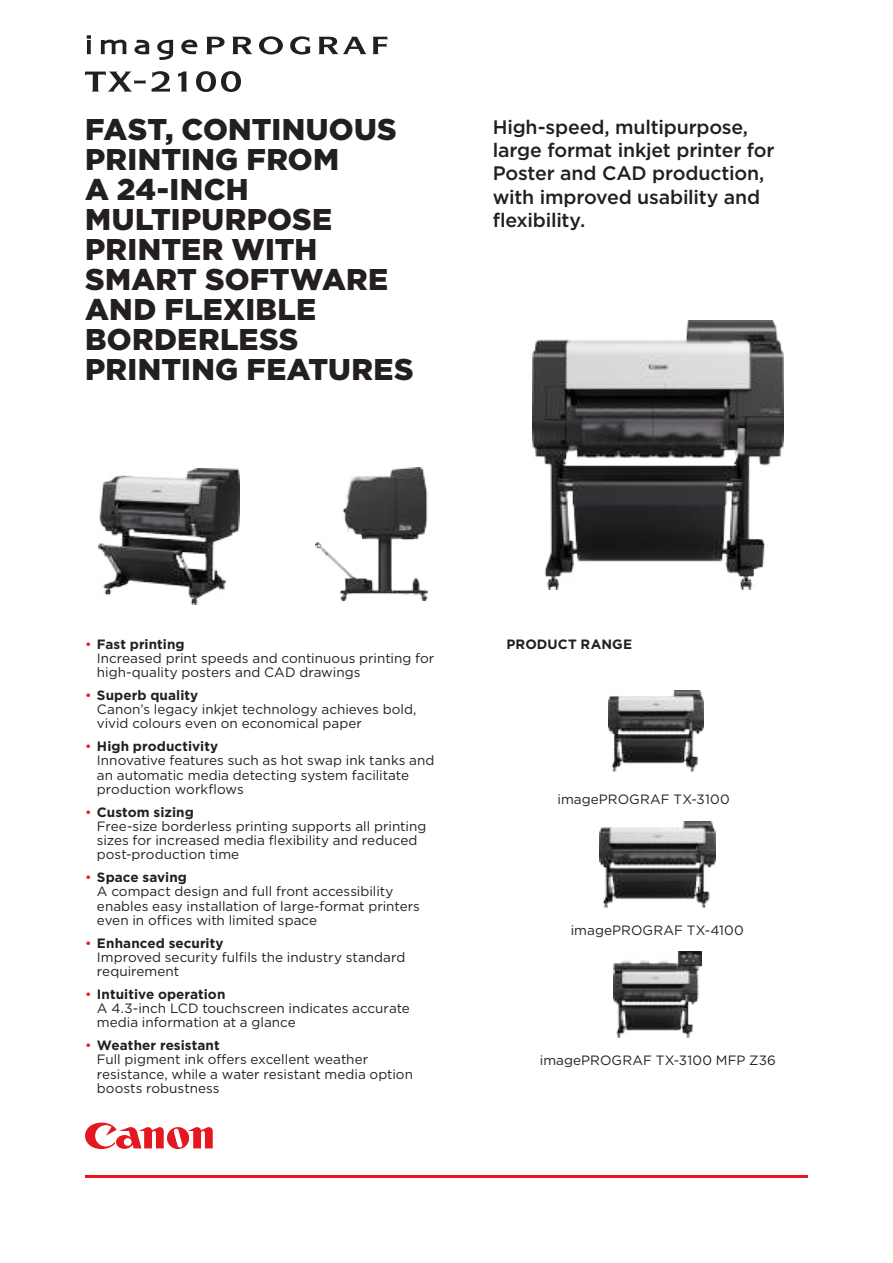
<style>
.page{position:relative;width:893px;height:1263px;background:#fff}
.page>*{position:absolute;margin:0;border:0;box-sizing:border-box;transform-origin:0 0}
.t1{font:900 30px/30px "Gotham";letter-spacing:.01em;color:#241f1f}
.t2{font:500 19.5px/23.4px "Gotham";letter-spacing:-.01em;color:#241f1f}
.t3{font:13.5px/14.2px "Gotham";color:#241f1f}
.t4{font:700 13.5px "Gotham";letter-spacing:.01em;color:#241f1f}
.s1{color:#e51720}
.s2{font-weight:700}
</style>
<div class="page">
<svg style="left:85px;top:1122px;width:128px;height:28px"></svg>
<hr style="left:85px;top:1175px;width:723px;height:3px;background:#e51720">
<img style="left:609px;top:690px;width:95px;height:82px">
<img style="left:532px;top:320px;width:251px;height:269px">
<img style="left:99px;top:468px;width:140px;height:137px">
<img style="left:600px;top:821px;width:116px;height:86px">
<img style="left:614px;top:951px;width:88px;height:87px">
<img style="left:315px;top:467px;width:113px;height:134px">
<svg style="left:206px;top:37px;width:19px;height:17px"></svg>
<svg style="left:232px;top:37px;width:20px;height:17px"></svg>
<svg style="left:259px;top:36px;width:24px;height:18px"></svg>
<svg style="left:290px;top:36px;width:21px;height:19px"></svg>
<svg style="left:318px;top:37px;width:69px;height:17px"></svg>
<svg style="left:87px;top:35px;width:4px;height:19px"></svg>
<svg style="left:101px;top:40px;width:25px;height:14px"></svg>
<svg style="left:134px;top:40px;width:15px;height:14px"></svg>
<svg style="left:157px;top:40px;width:16px;height:20px"></svg>
<svg style="left:181px;top:40px;width:16px;height:14px"></svg>
<svg style="left:85px;top:72px;width:61px;height:20px"></svg>
<svg style="left:152px;top:71px;width:18px;height:21px"></svg>
<svg style="left:178px;top:71px;width:9px;height:21px"></svg>
<svg style="left:196px;top:71px;width:45px;height:21px"></svg>
<h1 class="t1" style="left:85px;top:114px;width:330px">FAST, CONTINUOUS<br>PRINTING FROM<br>A 24-INCH<br>MULTIPURPOSE<br>PRINTER WITH<br>SMART SOFTWARE<br>AND FLEXIBLE<br>BORDERLESS<br>PRINTING FEATURES</h1>
<h2 class="t2" style="left:493px;top:115px;width:283px">High-speed, multipurpose, large format inkjet printer for<br>Poster and CAD production, with improved usability and flexibility.</h2>
<p class="t3" style="left:97px;top:636px;width:339px;text-indent:-12px"><span class="s1">•</span> <span class="s2">Fast printing<br></span>Increased print speeds and continuous printing for high-quality posters and CAD drawings</p>
<p class="t3" style="left:97px;top:688px;width:321px;text-indent:-12px"><span class="s1">•</span> <span class="s2">Superb quality<br></span>Canon’s legacy inkjet technology achieves bold, vivid colours even on economical paper</p>
<p class="t3" style="left:97px;top:739px;width:339px;text-indent:-12px"><span class="s1">•</span> <span class="s2">High productivity<br></span>Innovative features such as hot swap ink tanks and an automatic media detecting system facilitate production workflows</p>
<p class="t3" style="left:97px;top:804px;width:331px;text-indent:-12px"><span class="s1">•</span> <span class="s2">Custom sizing<br></span>Free-size borderless printing supports all printing sizes for increased media flexibility and reduced post-production time</p>
<p class="t3" style="left:97px;top:870px;width:325px;text-indent:-12px"><span class="s1">•</span> <span class="s2">Space saving<br></span>A compact design and full front accessibility enables easy installation of large-format printers even in offices with limited space</p>
<p class="t3" style="left:97px;top:935px;width:310px;text-indent:-12px"><span class="s1">•</span> <span class="s2">Enhanced security<br></span>Improved security fulfils the industry standard requirement</p>
<p class="t3" style="left:97px;top:987px;width:314px;text-indent:-12px"><span class="s1">•</span> <span class="s2">Intuitive operation<br></span>A 4.3-inch LCD touchscreen indicates accurate media information at a glance</p>
<p class="t3" style="left:97px;top:1038px;width:318px;text-indent:-12px"><span class="s1">•</span> <span class="s2">Weather resistant<br></span>Full pigment ink offers excellent weather resistance, while a water resistant media option boosts robustness</p>
<p class="t4" style="left:506px;top:635px;width:127px">PRODUCT RANGE</p>
<p class="t3" style="left:557px;top:792px;width:174px">imagePROGRAF TX-3100</p>
<p class="t3" style="left:571px;top:923px;width:175px">imagePROGRAF TX-4100</p>
<p class="t3" style="left:540px;top:1053px;width:237px">imagePROGRAF TX-3100 MFP Z36</p>
</div>
